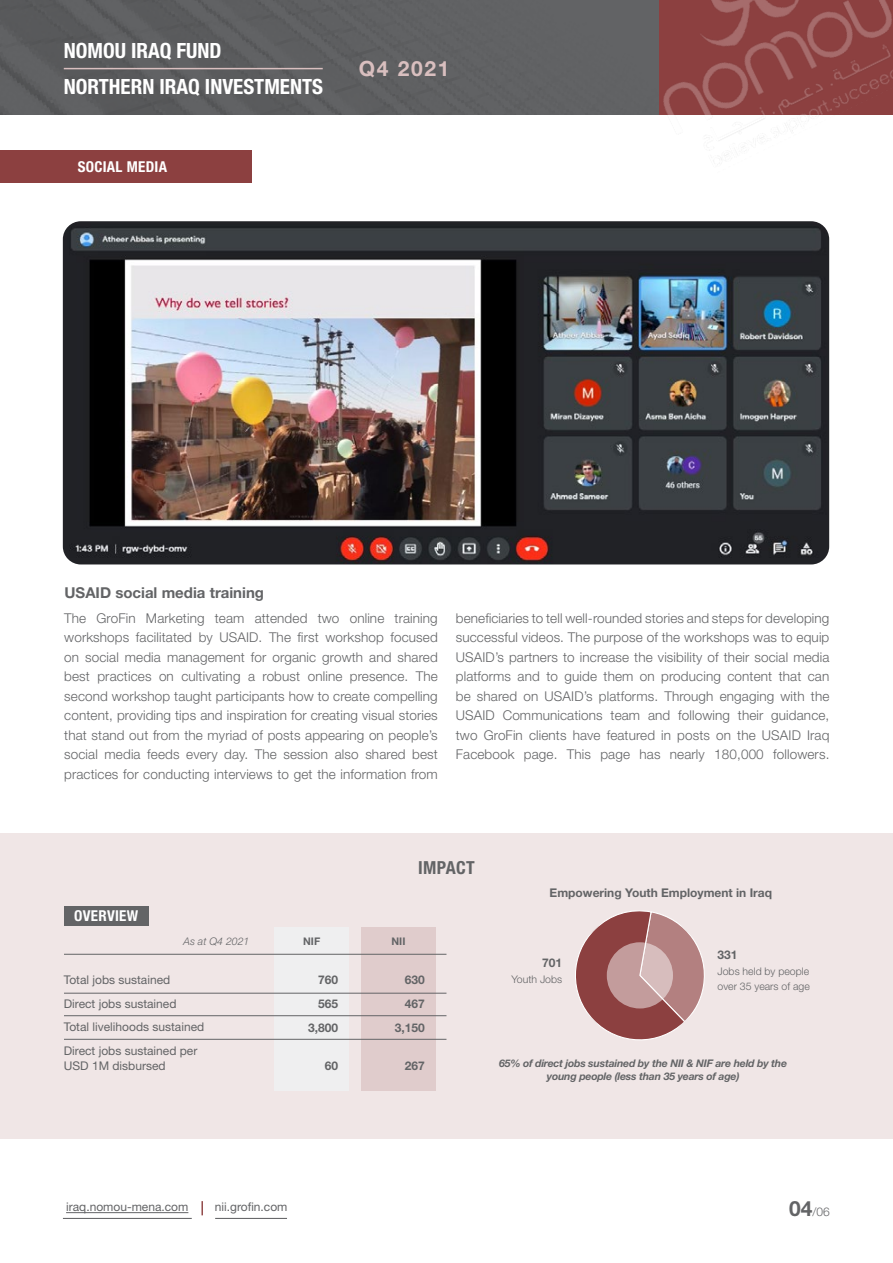
<style>
.page{position:relative;width:893px;height:1263px;background:#fff}
.page>*{position:absolute;margin:0;border:0;box-sizing:border-box;transform-origin:0 0}
.t1{font:700 condensed 21px/36px "Helvetica Neue LT Std";color:#fff}
.t2{font:700 21px "Helvetica Neue LT Std";letter-spacing:.08em;color:#d9bfbf}
.t3{font:700 condensed 18px "Helvetica Neue LT Std";letter-spacing:.02em;color:#636466}
.t4{font:700 15px "Helvetica Neue LT Std";color:#636466}
.t5{font:700 condensed 15px "Helvetica Neue LT Std";letter-spacing:.02em;color:#fff}
.t6{font:300 13.5px/19.5px "Helvetica Neue LT Std";letter-spacing:.01em;color:#636466;text-align:justify}
.t7{font:12px/23.5px "Helvetica Neue LT Std";color:#636466}
.t8{font:700 12px/24px "Helvetica Neue LT Std";color:#636466;text-align:right}
.t9{font:300 12px "Helvetica Neue LT Std";color:#636466}
.t10{font:italic 700 10.5px/13.5px "Helvetica Neue LT Std";letter-spacing:-.02em;color:#636466;text-align:center}
.t11{font:300 10.5px/15px "Helvetica Neue LT Std";color:#636466}
.t12{font:italic 300 10.5px "Helvetica Neue LT Std";color:#636466}
.t13{font:700 10.5px "Helvetica Neue LT Std";color:#636466}
.s1{font-weight:700;font-size:21px}
</style>
<div class="page">
<div style="left:0;top:0;width:608px;height:115px;background:#5f6062"></div>
<hr style="left:64px;top:68px;width:259px;height:1px;background:#d9bfbf">
<img style="left:608px;top:0;width:285px;height:161px">
<div style="left:0;top:150px;width:251px;height:32px;background:#8c4040"></div>
<img style="left:63px;top:221px;width:766px;height:343px">
<div style="left:0;top:834px;width:893px;height:305px;background:#f0e6e6"></div>
<svg style="left:575px;top:910px;width:130px;height:130px"></svg>
<svg style="left:607px;top:942px;width:66px;height:66px;background:#caa8a8"></svg>
<div style="left:64px;top:905px;width:84px;height:20px;background:#636466"></div>
<div style="left:274px;top:927px;width:75px;height:164px;background:#efeff0"></div>
<div style="left:361px;top:927px;width:75px;height:164px;background:#e0cccc"></div>
<hr style="left:64px;top:954px;width:382px;height:1px;background:#636466">
<hr style="left:64px;top:993px;width:382px;height:1px;background:#636466">
<hr style="left:64px;top:1015px;width:382px;height:1px;background:#636466">
<hr style="left:64px;top:1039px;width:382px;height:1px;background:#636466">
<hr style="left:66px;top:1212px;width:122px;height:1px;background:#636466">
<svg style="left:202px;top:1201px;width:1px;height:14px"></svg>
<hr style="left:63px;top:1218px;width:129px;height:1px;background:#636466">
<hr style="left:215px;top:1218px;width:72px;height:1px;background:#636466">
<h1 class="t1" style="left:64px;top:32px;width:261px">NOMOU IRAQ FUND<br>NORTHERN IRAQ INVESTMENTS</h1>
<p class="t5" style="left:78px;top:157px;width:91px">SOCIAL MEDIA</p>
<h1 class="t2" style="left:359px;top:56px;width:92px">Q4 2021</h1>
<p class="t4" style="left:65px;top:583px;width:201px">USAID social media training</p>
<p class="t6" style="left:64px;top:608px;width:375px">The GroFin Marketing team attended two online training workshops facilitated by USAID. The first workshop focused on social media management for organic growth and shared best practices on cultivating a robust online presence. The second workshop taught participants how to create compelling content, providing tips and inspiration for creating visual stories that stand out from the myriad of posts appearing on people’s social media feeds every day. The session also shared best practices for conducting interviews to get the information from</p>
<p class="t6" style="left:456px;top:608px;width:375px">beneficiaries to tell well-rounded stories and steps for developing successful videos. The purpose of the workshops was to equip USAID’s partners to increase the visibility of their social media platforms and to guide them on producing content that can be shared on USAID’s platforms. Through engaging with the USAID Communications team and following their guidance, two GroFin clients have featured in posts on the USAID Iraq Facebook page. This page has nearly 180,000 followers.</p>
<p class="t5" style="left:74px;top:906px;width:66px">OVERVIEW</p>
<h2 class="t3" style="left:418px;top:857px;width:58px">IMPACT</h2>
<p class="t12" style="left:183px;top:934px;width:67px">As at Q4 2021</p>
<p class="t13" style="left:303px;top:935px;width:19px">NIF</p>
<p class="t13" style="left:391px;top:935px;width:15px">NII</p>
<p class="t8" style="left:395px;top:968px;width:32px">630<br>467<br>3,150</p>
<p class="t8" style="left:405px;top:1053px;width:22px">267</p>
<p class="t8" style="left:308px;top:968px;width:32px">760<br>565<br>3,800</p>
<p class="t8" style="left:325px;top:1053px;width:15px">60</p>
<p class="t7" style="left:64px;top:968px;width:142px">Total jobs sustained<br>Direct jobs sustained<br>Total livelihoods sustained<br>Direct jobs sustained per</p>
<p class="t7" style="left:64px;top:1054px;width:103px">USD 1M disbursed</p>
<p class="t8" style="left:550px;top:881px;width:224px">Empowering Youth Employment in Iraq</p>
<p class="t8" style="left:542px;top:951px;width:22px">701</p>
<p class="t11" style="left:511px;top:972px;width:52px">Youth Jobs</p>
<p class="t8" style="left:717px;top:942px;width:22px">331</p>
<p class="t11" style="left:717px;top:964px;width:94px">Jobs held by people over 35 years of age</p>
<p class="t10" style="left:499px;top:1056px;width:290px">65% of direct jobs sustained by the NII &amp; NIF are held by the young people (less than 35 years of age)</p>
<p class="t7" style="left:66px;top:1195px;width:124px">iraq.nomou-mena.com</p>
<p class="t7" style="left:215px;top:1195px;width:74px">nii.grofin.com</p>
<p class="t9" style="left:789px;top:1204px;width:42px"><span class="s1">04</span>/06</p>
</div>
